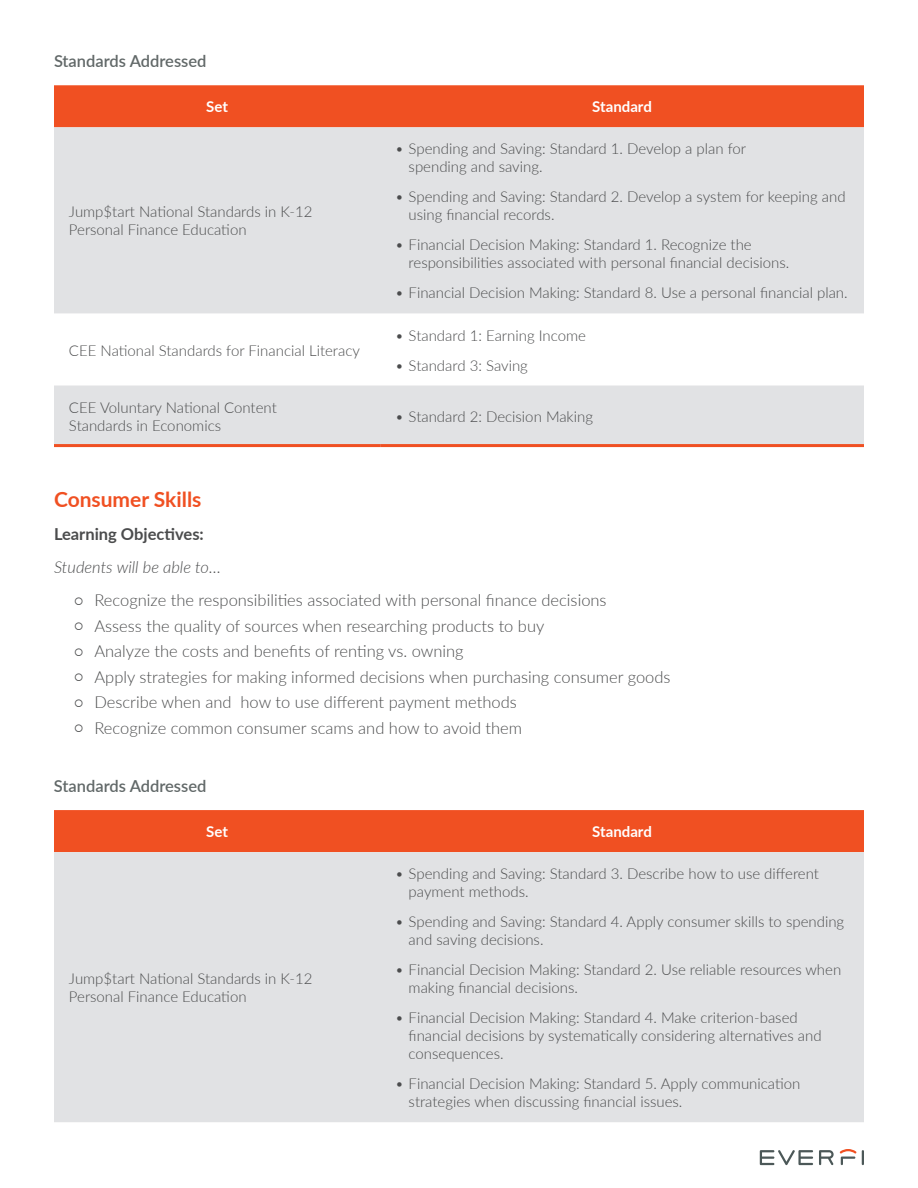
<style>
.page{position:relative;width:918px;height:1188px;background:#fff}
.page>*{position:absolute;margin:0;border:0;box-sizing:border-box;transform-origin:0 0}
.t1{font:700 21px "Lato";color:#f05022}
.t2{font:300 16.5px/25.5px "Lato";color:#4b4c4d}
.t3{font:600 16.5px "Lato";color:#616868}
.t4{font:italic 300 16.5px "Lato";color:#4b4c4d}
.t5{font:700 16.5px "Lato";color:#4b4c4d}
.t6{font:300 15px/18px "Lato";color:#4b4c4d}
.t7{font:700 15px "Lato";color:#fff}
</style>
<div class="page">
<svg style="left:760px;top:1149px;width:104px;height:16px"></svg>
<div style="left:54px;top:85px;width:810px;height:42px;background:#f05022"></div>
<svg style="left:54px;top:127px;width:810px;height:317px;fill:#e1e2e4"></svg>
<hr style="left:54px;top:444px;width:326px;height:3px;background:#f05022">
<hr style="left:380px;top:444px;width:484px;height:3px;background:#f05022">
<div style="left:54px;top:810px;width:810px;height:42px;background:#f05022"></div>
<div style="left:54px;top:852px;width:810px;height:270px;background:#e1e2e4"></div>
<p class="t3" style="left:54px;top:49px;width:154px">Standards Addressed</p>
<p class="t7" style="left:206px;top:96px;width:23px">Set</p>
<p class="t7" style="left:592px;top:96px;width:61px">Standard</p>
<p class="t6" style="left:69px;top:202px;width:245px">Jump$tart National Standards in K-12<br>Personal Finance Education</p>
<p class="t6" style="left:69px;top:341px;width:292px">CEE National Standards for Financial Literacy</p>
<p class="t6" style="left:409px;top:139px;width:339px;text-indent:-14px">• Spending and Saving: Standard 1. Develop a plan for spending and saving.</p>
<p class="t6" style="left:409px;top:187px;width:438px;text-indent:-14px">• Spending and Saving: Standard 2. Develop a system for keeping and using financial records.</p>
<p class="t6" style="left:409px;top:235px;width:382px;text-indent:-14px">• Financial Decision Making: Standard 1. Recognize the responsibilities associated with personal financial decisions.</p>
<p class="t6" style="left:395px;top:283px;width:454px">• Financial Decision Making: Standard 8. Use a personal financial plan.</p>
<p class="t6" style="left:395px;top:326px;width:192px">• Standard 1: Earning Income</p>
<p class="t6" style="left:395px;top:356px;width:134px">• Standard 3: Saving</p>
<p class="t6" style="left:69px;top:398px;width:209px">CEE Voluntary National Content<br>Standards in Economics</p>
<p class="t6" style="left:395px;top:407px;width:199px">• Standard 2: Decision Making</p>
<h1 class="t1" style="left:54px;top:484px;width:149px">Consumer Skills</h1>
<p class="t5" style="left:54px;top:522px;width:151px">Learning Objectives:</p>
<p class="t4" style="left:54px;top:556px;width:168px">Students will be able to…</p>
<p class="t2" style="left:94px;top:587px;width:578px">Recognize the responsibilities associated with personal finance decisions<br>Assess the quality of sources when researching products to buy<br>Analyze the costs and benefits of renting vs. owning<br>Apply strategies for making informed decisions when purchasing consumer goods Describe when and how to use different payment methods<br>Recognize common consumer scams and how to avoid them</p>
<p class="t3" style="left:54px;top:774px;width:154px">Standards Addressed</p>
<p class="t7" style="left:206px;top:821px;width:23px">Set</p>
<p class="t7" style="left:592px;top:821px;width:61px">Standard</p>
<p class="t6" style="left:69px;top:969px;width:245px">Jump$tart National Standards in K-12<br>Personal Finance Education</p>
<p class="t6" style="left:409px;top:864px;width:412px;text-indent:-14px">• Spending and Saving: Standard 3. Describe how to use different payment methods.</p>
<p class="t6" style="left:409px;top:912px;width:437px;text-indent:-14px">• Spending and Saving: Standard 4. Apply consumer skills to spending and saving decisions.</p>
<p class="t6" style="left:409px;top:960px;width:434px;text-indent:-14px">• Financial Decision Making: Standard 2. Use reliable resources when making financial decisions.</p>
<p class="t6" style="left:409px;top:1008px;width:414px;text-indent:-14px">• Financial Decision Making: Standard 4. Make criterion-based financial decisions by systematically considering alternatives and consequences.</p>
<p class="t6" style="left:409px;top:1074px;width:393px;text-indent:-14px">• Financial Decision Making: Standard 5. Apply communication strategies when discussing financial issues.</p>
</div>
